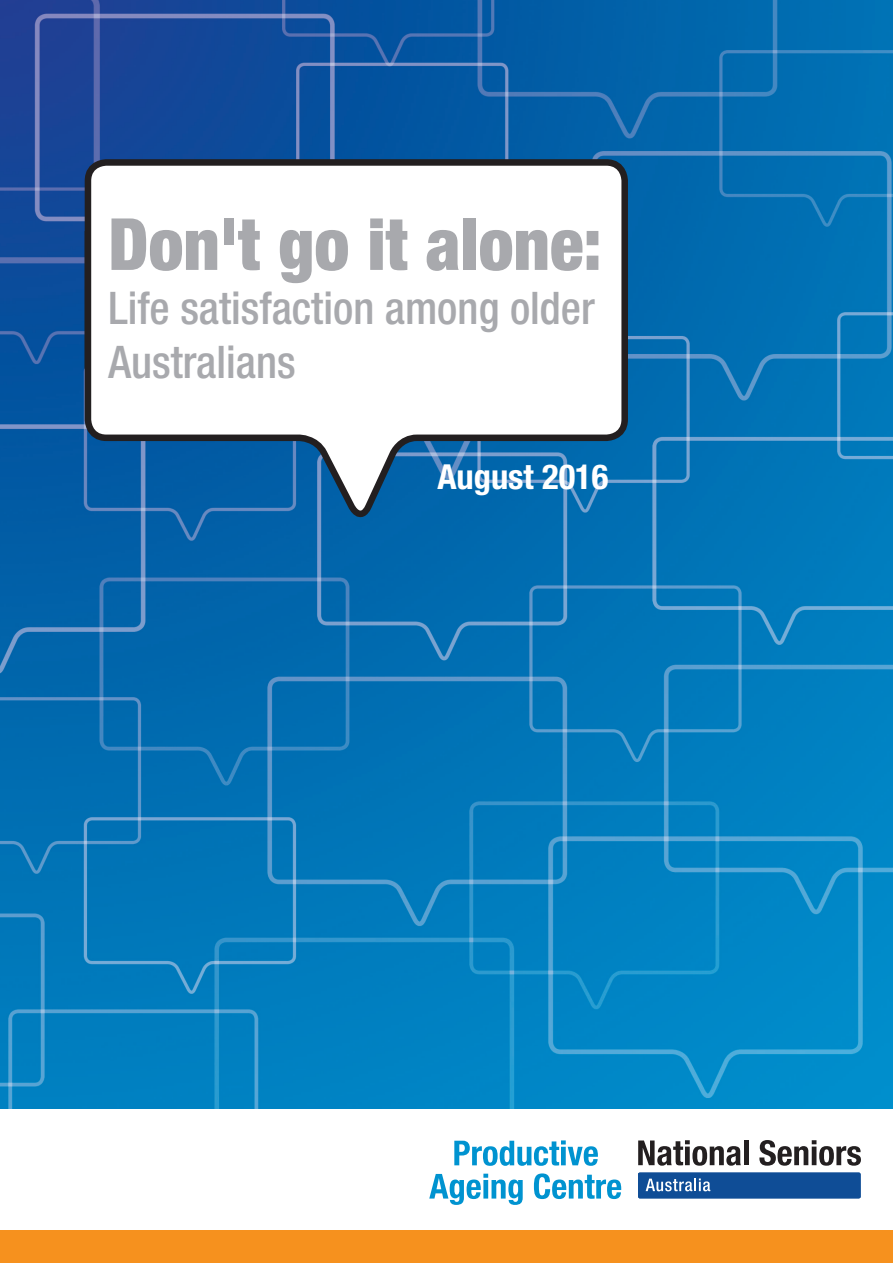
<style>
.page{position:relative;width:893px;height:1263px;background:#fff}
.page>*{position:absolute;margin:0;border:0;box-sizing:border-box;transform-origin:0 0}
.t1{font:900 condensed 72px "Helvetica Neue LT Std";color:#a8a9ad}
.t2{font:500 condensed 45px/54px "Helvetica Neue LT Std";color:#a8a9ad}
.t3{font:700 condensed 34.5px "Helvetica Neue LT Std";color:#fff}
</style>
<div class="page">
<img style="left:0;top:0;width:893px;height:1109px">
<svg style="left:454px;top:1140px;width:144px;height:26px"></svg>
<svg style="left:429px;top:1174px;width:94px;height:31px"></svg>
<svg style="left:534px;top:1173px;width:87px;height:26px"></svg>
<svg style="left:638px;top:1140px;width:103px;height:26px"></svg>
<div style="left:744px;top:1140px;width:5px;height:25px;background:#231f20"></div>
<svg style="left:759px;top:1140px;width:102px;height:26px"></svg>
<div style="left:638px;top:1172px;width:223px;height:26px;background:#0f4d96;border-radius:2px"></div>
<svg style="left:646px;top:1178px;width:64px;height:13px"></svg>
<svg style="left:85px;top:159px;width:543px;height:73px"></svg>
<svg style="left:85px;top:232px;width:543px;height:285px"></svg>
<div style="left:0;top:1230px;width:893px;height:33px;background:#f6911e"></div>
<p class="t1" style="left:108px;top:200px;width:495px">Don't go it alone:</p>
<p class="t2" style="left:108px;top:280px;width:488px">Life satisfaction among older<br>Australians</p>
<p class="t3" style="left:437px;top:455px;width:172px">August 2016</p>
</div>
